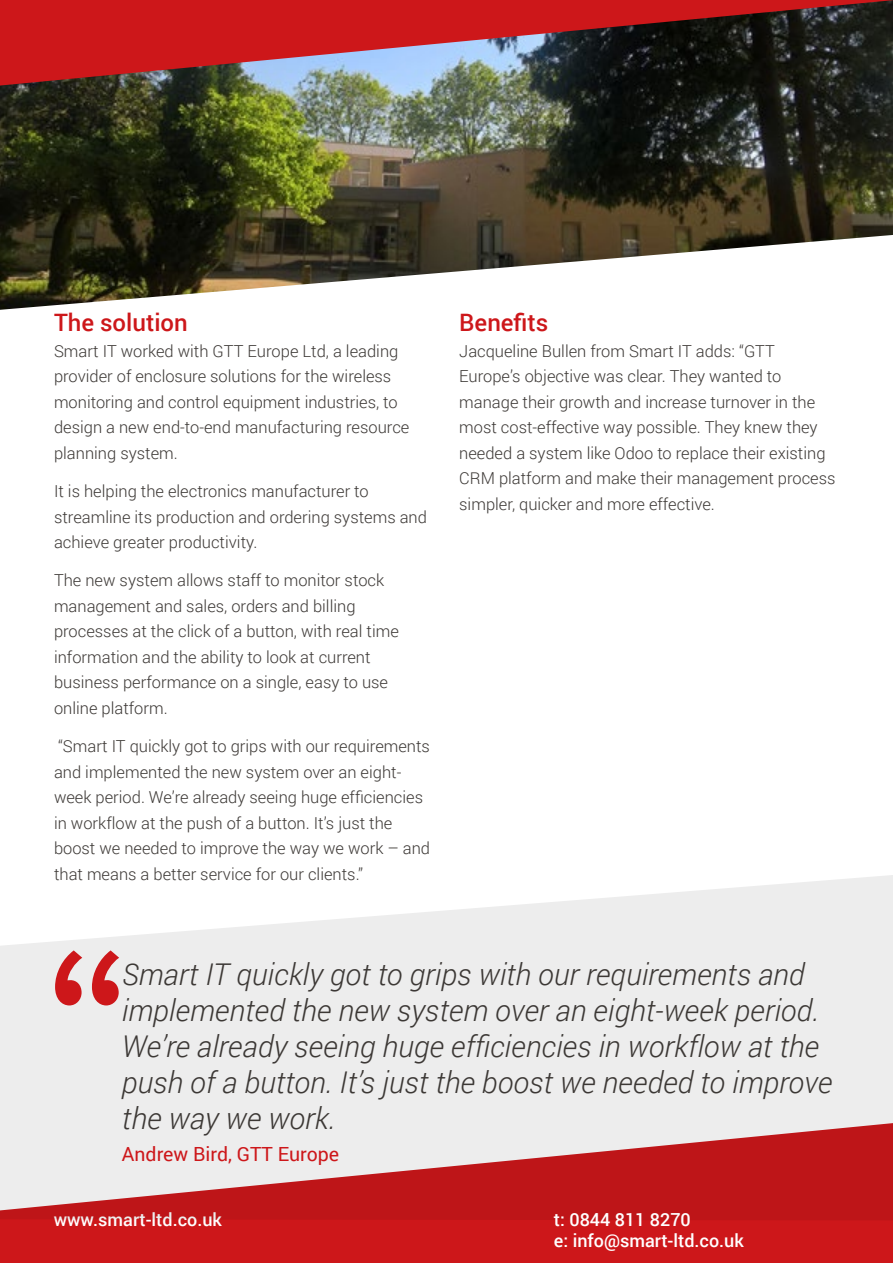
<style>
.page{position:relative;width:893px;height:1263px;background:#fff}
.page>*{position:absolute;margin:0;border:0;box-sizing:border-box;transform-origin:0 0}
.t1{font:italic 300 30px/36px "Roboto";color:#3c3835}
.t2{font:500 24px "Roboto";color:#cd171a}
.t3{font:19.5px "Roboto";color:#cd171a}
.t4{font:500 18px/21.6px "Roboto";color:#fff}
.t5{font:300 16.5px/25.5px "Roboto";color:#3c3835}
</style>
<div class="page">
<img style="left:0;top:86px;width:893px;height:224px">
<svg style="left:0;top:0;width:893px;height:86px;background:#883135"></svg>
<div style="left:0;top:1220px;width:893px;height:43px;background:#cd171a"></div>
<svg style="left:0;top:875px;width:893px;height:345px;background:#e7cdcd"></svg>
<svg style="left:55px;top:950px;width:64px;height:55px;background:#dc7e7f"></svg>
<h2 class="t2" style="left:54px;top:306px;width:135px">The solution</h2>
<p class="t5" style="left:54px;top:338px;width:357px">Smart IT worked with GTT Europe Ltd, a leading provider of enclosure solutions for the wireless monitoring and control equipment industries, to design a new end-to-end manufacturing resource planning system.</p>
<p class="t5" style="left:54px;top:478px;width:374px">It is helping the electronics manufacturer to streamline its production and ordering systems and achieve greater productivity.</p>
<p class="t5" style="left:54px;top:567px;width:346px">The new system allows staff to monitor stock management and sales, orders and billing processes at the click of a button, with real time information and the ability to look at current business performance on a single, easy to use online platform.</p>
<p class="t5" style="left:54px;top:733px;width:378px">“Smart IT quickly got to grips with our requirements and implemented the new system over an eight&shy;week period. We’re already seeing huge efficiencies in workflow at the push of a button. It’s just the boost we needed to improve the way we work – and that means a better service for our clients.”</p>
<h2 class="t2" style="left:459px;top:306px;width:91px">Benefits</h2>
<p class="t5" style="left:459px;top:338px;width:378px">Jacqueline Bullen from Smart IT adds: “GTT Europe’s objective was clear. They wanted to manage their growth and increase turnover in the most cost-effective way possible. They knew they needed a system like Odoo to replace their existing CRM platform and make their management process simpler, quicker and more effective.</p>
<p class="t1" style="left:122px;top:956px;width:712px">Smart IT quickly got to grips with our requirements and implemented the new system over an eight-week period.<br>We’re already seeing huge efficiencies in workflow at the push of a button. It’s just the boost we needed to improve the way we work.</p>
<p class="t3" style="left:122px;top:1140px;width:219px">Andrew Bird, GTT Europe</p>
<p class="t4" style="left:54px;top:1208px;width:170px">www.smart-ltd.co.uk</p>
<p class="t4" style="left:554px;top:1207px;width:192px">t: 0844 811 8270<br>e: info@smart-ltd.co.uk</p>
</div>
